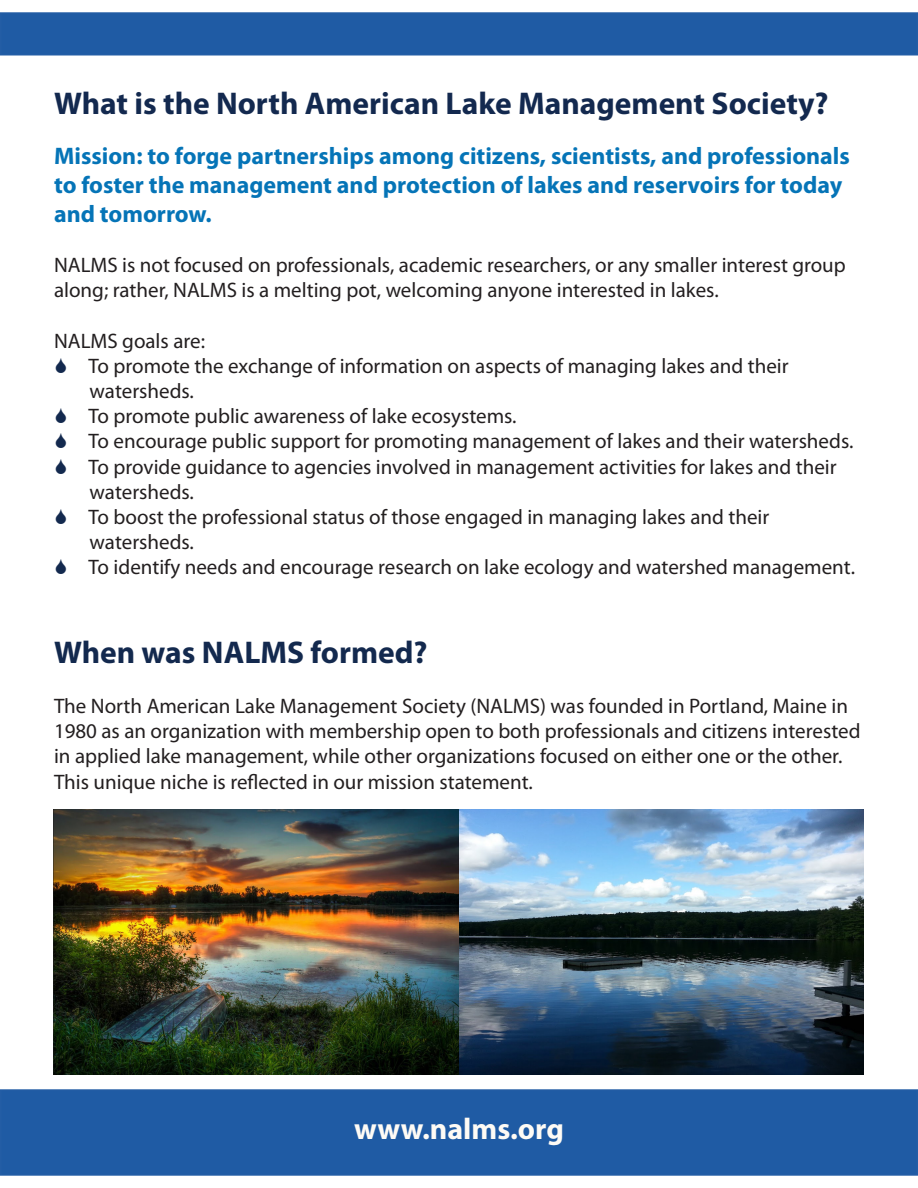
<style>
.page{position:relative;width:918px;height:1188px;background:#fff}
.page>*{position:absolute;margin:0;border:0;box-sizing:border-box;transform-origin:0 0}
.t1{font:700 31.5px "Myriad Pro";color:#13294f}
.t2{font:700 31.5px "Myriad Pro";color:#13294e}
.t3{font:700 30px "Myriad Pro";color:#fefbf5}
.t4{font:700 24px/28.8px "Myriad Pro";color:#0574b7}
.t5{font:21px/25.2px "Myriad Pro";color:#231f20}
</style>
<div class="page">
<div style="left:1px;top:1090px;width:916px;height:85px;background:#1f5ba4"></div>
<div style="left:0;top:1089px;width:918px;height:87px;border:2px solid #235da5"></div>
<div style="left:1px;top:13px;width:916px;height:42px;background:#1f5ba4"></div>
<div style="left:0;top:12px;width:918px;height:44px;border:2px solid #235da5"></div>
<img style="left:54px;top:810px;width:405px;height:264px">
<img style="left:459px;top:810px;width:405px;height:264px">
<p class="t1" style="left:54px;top:82px;width:776px">What is the North American Lake Management Society?</p>
<p class="t4" style="left:54px;top:141px;width:797px">Mission: to forge partnerships among citizens, scientists, and professionals to foster the management and protection of lakes and reservoirs for today and tomorrow.</p>
<p class="t5" style="left:54px;top:252px;width:793px">NALMS is not focused on professionals, academic researchers, or any smaller interest group along; rather, NALMS is a melting pot, welcoming anyone interested in lakes.</p>
<p class="t5" style="left:54px;top:328px;width:153px">NALMS goals are:</p>
<p class="t5" style="left:89px;top:353px;width:702px">To promote the exchange of information on aspects of managing lakes and their watersheds.</p>
<p class="t5" style="left:89px;top:403px;width:430px">To promote public awareness of lake ecosystems.</p>
<p class="t5" style="left:89px;top:428px;width:766px">To encourage public support for promoting management of lakes and their watersheds.</p>
<p class="t5" style="left:89px;top:454px;width:750px">To provide guidance to agencies involved in management activities for lakes and their watersheds.</p>
<p class="t5" style="left:89px;top:504px;width:682px">To boost the professional status of those engaged in managing lakes and their watersheds.</p>
<p class="t5" style="left:89px;top:554px;width:768px">To identify needs and encourage research on lake ecology and watershed management.</p>
<p class="t2" style="left:54px;top:631px;width:375px">When was NALMS formed?</p>
<p class="t5" style="left:54px;top:693px;width:808px">The North American Lake Management Society (NALMS) was founded in Portland, Maine in 1980 as an organization with membership open to both professionals and citizens interested in applied lake management, while other organizations focused on either one or the other.<br>This unique niche is reflected in our mission statement.</p>
<p class="t3" style="left:354px;top:1110px;width:211px">www.nalms.org</p>
</div>
